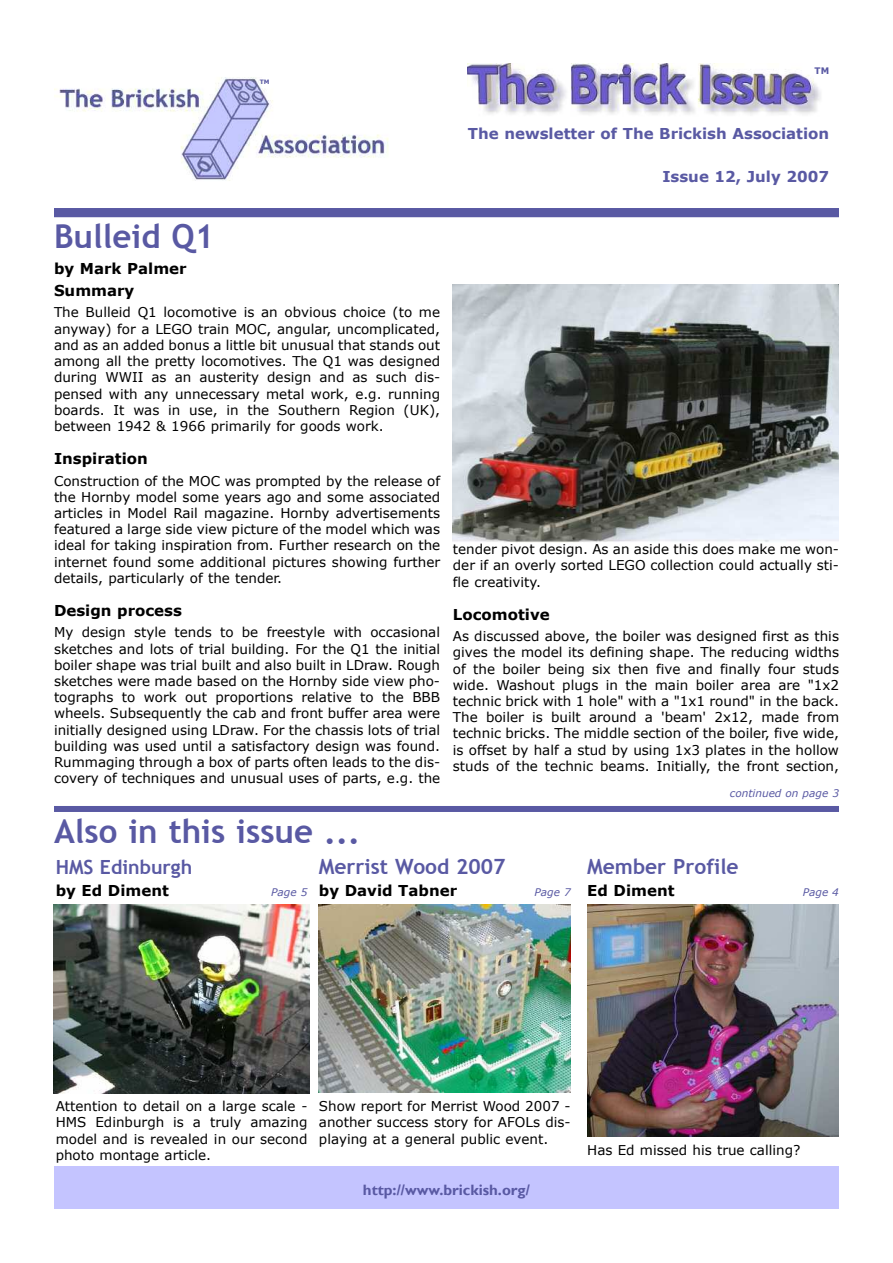
<style>
.page{position:relative;width:893px;height:1263px;background:#fff}
.page>*{position:absolute;margin:0;border:0;box-sizing:border-box;transform-origin:0 0}
.t1{font:700 33px "Trebuchet MS";color:#5959a3}
.t2{font:700 21px "Trebuchet MS";color:#5959a3}
.t3{font:700 19.5px "Trebuchet MS";color:#5959a3}
.t4{font:700 15px "Verdana";color:#000}
.t5{font:700 15px "Verdana";color:#5959a3}
.t6{font:700 15px "Gill Sans";color:#5959a3}
.t7{font:13.5px/16.2px "Verdana";color:#000;text-align:justify}
.t8{font:italic 10.5px "Verdana";color:#5959a3}
.t9{font:700 9px "Verdana";color:#5959a3}
.t10{font:700 6px "Verdana";color:#5959a3}
</style>
<div class="page">
<img style="left:468px;top:64px;width:353px;height:50px">
<img style="left:54px;top:77px;width:335px;height:104px">
<div style="left:54px;top:208px;width:785px;height:9px;background:#5959a3"></div>
<div style="left:54px;top:806px;width:785px;height:6px;background:#5959a3"></div>
<div style="left:54px;top:1166px;width:785px;height:43px;background:#c4c4ff"></div>
<img style="left:54px;top:905px;width:255px;height:189px">
<img style="left:587px;top:905px;width:252px;height:231px">
<img style="left:319px;top:905px;width:252px;height:187px">
<img style="left:453px;top:285px;width:386px;height:257px">
<p class="t10" style="left:260px;top:78px;width:11px">TM</p>
<p class="t9" style="left:814px;top:65px;width:16px">TM</p>
<p class="t5" style="left:468px;top:124px;width:363px">The newsletter of The Brickish Association</p>
<p class="t5" style="left:662px;top:166px;width:168px">Issue 12, July 2007</p>
<h1 class="t1" style="left:54px;top:217px;width:162px">Bulleid Q1</h1>
<p class="t4" style="left:54px;top:259px;width:134px">by Mark Palmer</p>
<p class="t4" style="left:54px;top:281px;width:82px">Summary</p>
<p class="t7" style="left:54px;top:304px;width:388px">The Bulleid Q1 locomotive is an obvious choice (to me anyway) for a LEGO train MOC, angular, uncomplicated, and as an added bonus a little bit unusual that stands out among all the pretty locomotives. The Q1 was designed during WWII as an austerity design and as such dis&shy;pensed with any unnecessary metal work, e.g. running boards. It was in use, in the Southern Region (UK), between 1942 &amp; 1966 primarily for goods work.</p>
<p class="t4" style="left:54px;top:449px;width:95px">Inspiration</p>
<p class="t7" style="left:54px;top:472px;width:388px">Construction of the MOC was prompted by the release of the Hornby model some years ago and some associated articles in Model Rail magazine. Hornby advertisements featured a large side view picture of the model which was ideal for taking inspiration from. Further research on the internet found some additional pictures showing further details, particularly of the tender.</p>
<p class="t4" style="left:54px;top:601px;width:130px">Design process</p>
<p class="t7" style="left:54px;top:624px;width:388px">My design style tends to be freestyle with occasional sketches and lots of trial building. For the Q1 the initial boiler shape was trial built and also built in LDraw. Rough sketches were made based on the Hornby side view pho&shy;tographs to work out proportions relative to the BBB wheels. Subsequently the cab and front buffer area were initially designed using LDraw. For the chassis lots of trial building was used until a satisfactory design was found.<br>Rummaging through a box of parts often leads to the dis&shy;covery of techniques and unusual uses of parts, e.g. the</p>
<h1 class="t1" style="left:54px;top:812px;width:308px">Also in this issue ...</h1>
<p class="t7" style="left:453px;top:541px;width:388px">tender pivot design. As an aside this does make me won&shy;der if an overly sorted LEGO collection could actually sti&shy;fle creativity.</p>
<p class="t4" style="left:453px;top:605px;width:98px">Locomotive</p>
<p class="t7" style="left:453px;top:628px;width:388px">As discussed above, the boiler was designed first as this gives the model its defining shape. The reducing widths of the boiler being six then five and finally four studs wide. Washout plugs in the main boiler area are "1x2 technic brick with 1 hole" with a "1x1 round" in the back.<br>The boiler is built around a 'beam' 2x12, made from technic bricks. The middle section of the boiler, five wide, is offset by half a stud by using 1x3 plates in the hollow studs of the technic beams. Initially, the front section,</p>
<p class="t8" style="left:730px;top:786px;width:111px">continued on page 3</p>
<h3 class="t3" style="left:56px;top:856px;width:138px">HMS Edinburgh</h3>
<p class="t4" style="left:56px;top:880px;width:115px">by Ed Diment</p>
<p class="t8" style="left:271px;top:885px;width:38px">Page 5</p>
<h2 class="t2" style="left:319px;top:855px;width:188px">Merrist Wood 2007</h2>
<p class="t4" style="left:319px;top:880px;width:140px">by David Tabner</p>
<p class="t8" style="left:534px;top:885px;width:38px">Page 7</p>
<h2 class="t2" style="left:587px;top:855px;width:153px">Member Profile</h2>
<p class="t4" style="left:587px;top:880px;width:89px">Ed Diment</p>
<p class="t8" style="left:803px;top:885px;width:38px">Page 4</p>
<p class="t7" style="left:56px;top:1098px;width:253px">Attention to detail on a large scale - HMS Edinburgh is a truly amazing model and is revealed in our second photo montage article.</p>
<p class="t7" style="left:319px;top:1098px;width:253px">Show report for Merrist Wood 2007 - another success story for AFOLs dis&shy;playing at a general public event.</p>
<p class="t6" style="left:363px;top:1181px;width:169px">http://www.brickish.org/</p>
<p class="t6" style="left:365px;top:1181px;width:164px">http://www.brickish.org</p>
<p class="t7" style="left:587px;top:1141px;width:215px">Has Ed missed his true calling?</p>
</div>
